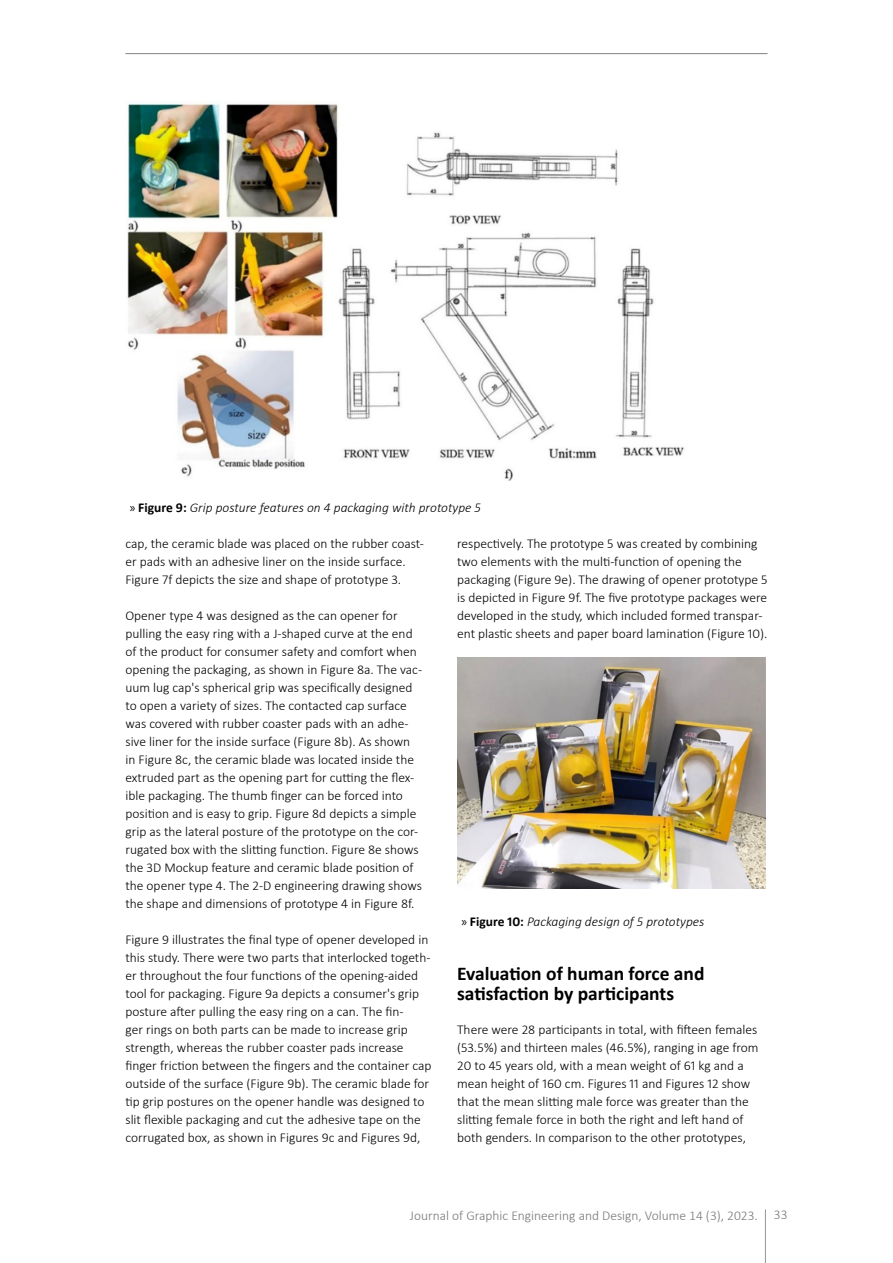
<style>
.page{position:relative;width:893px;height:1263px;background:#fff}
.page>*{position:absolute;margin:0;border:0;box-sizing:border-box;transform-origin:0 0}
.t1{font:700 19.5px/20.2px "Calibri";color:#000}
.t2{font:300 13.5px/18px "Calibri";color:#000}
.t3{font:italic 300 13.5px "Calibri";color:#000}
.t4{font:300 13.5px "Calibri";color:#77787b}
.s1{font-family:"Myriad Pro";font-weight:400;font-style:normal}
.s2{font-weight:700;font-style:normal}
</style>
<div class="page">
<hr style="left:765px;top:1209px;width:1px;height:54px;background:#939598">
<hr style="left:125px;top:53px;width:642px;height:1px;background:#808285">
<img style="left:457px;top:657px;width:308px;height:231px">
<img style="left:127px;top:103px;width:557px;height:377px">
<p class="t3" style="left:130px;top:499px;width:353px"><span class="s1">»</span> <span class="s2">Figure 9:</span> Grip posture features on 4 packaging with prototype 5</p>
<p class="t2" style="left:125px;top:534px;width:300px">cap, the ceramic blade was placed on the rubber coast&shy;er pads with an adhesive liner on the inside surface.<br>Figure 7f depicts the size and shape of prototype 3.</p>
<p class="t2" style="left:125px;top:606px;width:298px">Opener type 4 was designed as the can opener for pulling the easy ring with a J-shaped curve at the end of the product for consumer safety and comfort when opening the packaging, as shown in Figure 8a. The vac&shy;uum lug cap's spherical grip was specifically designed to open a variety of sizes. The contacted cap surface was covered with rubber coaster pads with an adhe&shy;sive liner for the inside surface (Figure 8b). As shown in Figure 8c, the ceramic blade was located inside the extruded part as the opening part for cutting the flex&shy;ible packaging. The thumb finger can be forced into position and is easy to grip. Figure 8d depicts a simple grip as the lateral posture of the prototype on the cor&shy;rugated box with the slitting function. Figure 8e shows the 3D Mockup feature and ceramic blade position of the opener type 4. The 2-D engineering drawing shows the shape and dimensions of prototype 4 in Figure 8f.</p>
<p class="t2" style="left:125px;top:930px;width:307px">Figure 9 illustrates the final type of opener developed in this study. There were two parts that interlocked togeth&shy;er throughout the four functions of the opening-aided tool for packaging. Figure 9a depicts a consumer's grip posture after pulling the easy ring on a can. The fin-<br>ger rings on both parts can be made to increase grip strength, whereas the rubber coaster pads increase finger friction between the fingers and the container cap outside of the surface (Figure 9b). The ceramic blade for tip grip postures on the opener handle was designed to slit flexible packaging and cut the adhesive tape on the corrugated box, as shown in Figures 9c and Figures 9d,</p>
<p class="t2" style="left:457px;top:534px;width:312px">respectively. The prototype 5 was created by combining two elements with the multi-function of opening the packaging (Figure 9e). The drawing of opener prototype 5 is depicted in Figure 9f. The five prototype packages were developed in the study, which included formed transpar&shy;ent plastic sheets and paper board lamination (Figure 10).</p>
<p class="t3" style="left:461px;top:913px;width:245px"><span class="s1">»</span> <span class="s2">Figure 10:</span> Packaging design of 5 prototypes</p>
<h1 class="t1" style="left:457px;top:963px;width:249px">Evaluation of human force and satisfaction by participants</h1>
<p class="t2" style="left:457px;top:1020px;width:303px">There were 28 participants in total, with fifteen females (53.5%) and thirteen males (46.5%), ranging in age from 20 to 45 years old, with a mean weight of 61 kg and a mean height of 160 cm. Figures 11 and Figures 12 show that the mean slitting male force was greater than the slitting female force in both the right and left hand of both genders. In comparison to the other prototypes,</p>
<p class="t4" style="left:410px;top:1207px;width:379px">Journal of Graphic Engineering and Design, Volume 14 (3), 2023. 33</p>
</div>
